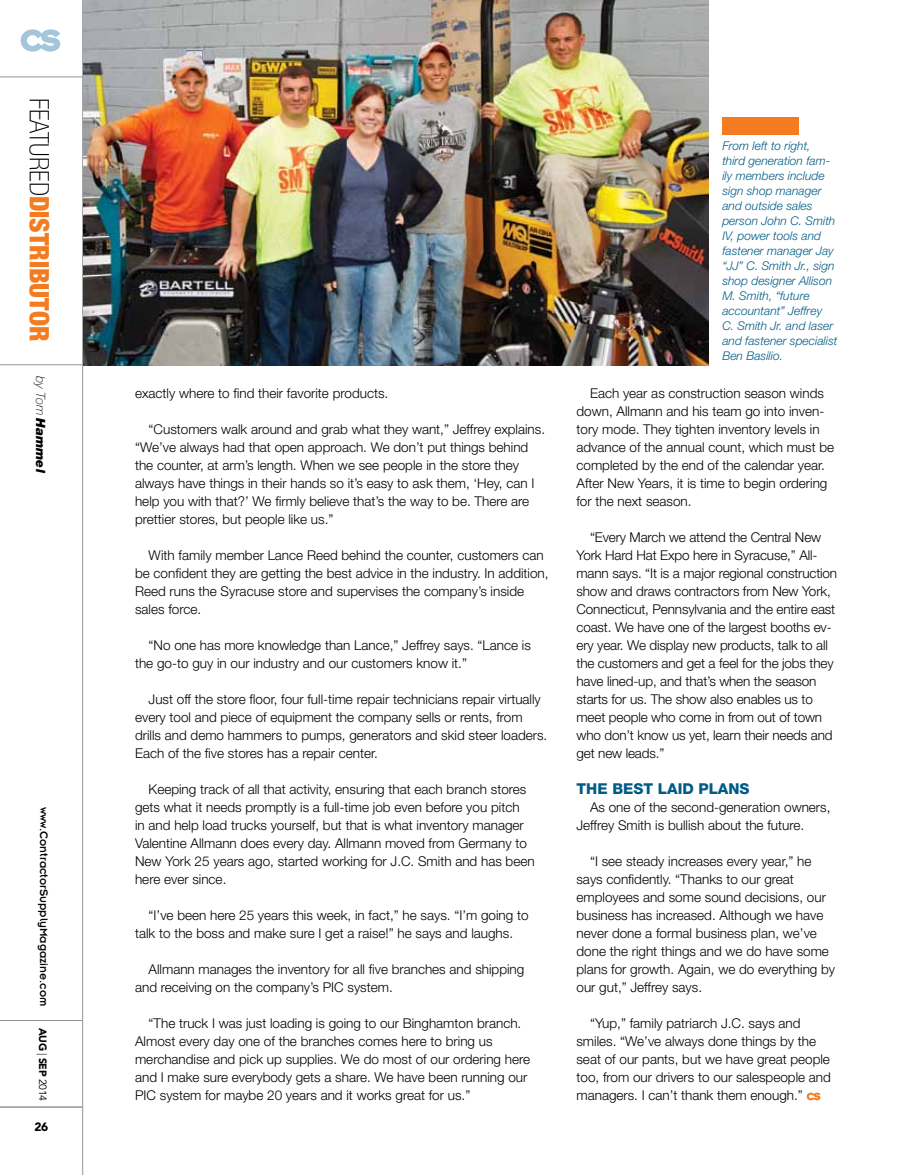
<style>
.page{position:relative;width:905px;height:1175px;background:#fff}
.page>*{position:absolute;margin:0;border:0;box-sizing:border-box;transform-origin:0 0}
.t1{font:900 condensed 27px "Helvetica Neue LT Std";color:#f47b20}
.t2{font:800 15px "Helvetica Neue LT Std";color:#005c87}
.t3{font:300 13.5px/18px "Helvetica Neue LT Std";color:#000}
.t4{font:italic 900 12.75px "Helvetica Neue LT Std";color:#000}
.t5{font:italic 300 12px/15px "Helvetica Neue LT Std";color:#005c87}
.t6{font:12px "Insignia LT Std";color:#000}
.t7{font:900 12px "Avenir LT Std";color:#000}
.t8{font:900 10.5px "Avenir LT Std";letter-spacing:-.03em;color:#000}
.s1{font-weight:100;color:#000}
.s2{font-weight:100}
.s3{font-weight:300}
.s4{font-weight:400}
</style>
<div class="page">
<hr style="left:0;top:1020px;width:82px;height:1px;background:#939598">
<hr style="left:0;top:76px;width:82px;height:1px;background:#939598">
<hr style="left:82px;top:0;width:1px;height:1174px;background:#939598">
<hr style="left:0;top:1106px;width:82px;height:1px;background:#939598">
<svg style="left:21px;top:29px;width:39px;height:23px"></svg>
<hr style="left:0;top:364px;width:82px;height:1px;background:#939598">
<img style="left:83px;top:0;width:625px;height:365px">
<div style="left:722px;top:117px;width:77px;height:18px;background:#f47b20"></div>
<svg style="left:806px;top:1092px;width:14px;height:8px"></svg>
<h1 class="t1" style="left:56px;top:98px;width:245px;rotate:90deg"><span class="s1">Featured</span>DIStributor</h1>
<p class="t4" style="left:49px;top:376px;width:98px;rotate:90deg"><span class="s2">by Tom</span> Hammel</p>
<p class="t6" style="left:50px;top:806px;width:201px;rotate:90deg">www.ContractorSupplyMagazine.com</p>
<p class="t8" style="left:49px;top:1027px;width:75px;rotate:90deg">Aug <span class="s3">|</span> Sep <span class="s4">2014</span></p>
<p class="t7" style="left:34px;top:1119px;width:15px">26</p>
<p class="t3" style="left:135px;top:384px;width:255px">exactly where to find their favorite products.</p>
<p class="t3" style="left:135px;top:420px;width:411px;text-indent:14px">“Customers walk around and grab what they want,” Jeffrey explains. “We’ve always had that open approach. We don’t put things behind the counter, at arm’s length. When we see people in the store they always have things in their hands so it’s easy to ask them, ‘Hey, can I help you with that?’ We firmly believe that’s the way to be. There are prettier stores, but people like us.”</p>
<p class="t3" style="left:135px;top:546px;width:415px;text-indent:14px">With family member Lance Reed behind the counter, customers can be confident they are getting the best advice in the industry. In addition, Reed runs the Syracuse store and supervises the company’s inside sales force.</p>
<p class="t3" style="left:135px;top:636px;width:397px;text-indent:14px">“No one has more knowledge than Lance,” Jeffrey says. “Lance is the go-to guy in our industry and our customers know it.”</p>
<p class="t3" style="left:135px;top:690px;width:414px;text-indent:14px">Just off the store floor, four full-time repair technicians repair virtually every tool and piece of equipment the company sells or rents, from drills and demo hammers to pumps, generators and skid steer loaders.<br>Each of the five stores has a repair center.</p>
<p class="t3" style="left:135px;top:780px;width:401px;text-indent:14px">Keeping track of all that activity, ensuring that each branch stores gets what it needs promptly is a full-time job even before you pitch<br>in and help load trucks yourself, but that is what inventory manager Valentine Allmann does every day. Allmann moved from Germany to New York 25 years ago, started working for J.C. Smith and has been here ever since.</p>
<p class="t3" style="left:135px;top:906px;width:395px;text-indent:14px">“I’ve been here 25 years this week, in fact,” he says. “I’m going to talk to the boss and make sure I get a raise!” he says and laughs.</p>
<p class="t3" style="left:135px;top:959px;width:391px;text-indent:14px">Allmann manages the inventory for all five branches and shipping and receiving on the company’s PIC system.</p>
<p class="t3" style="left:135px;top:1013px;width:396px;text-indent:14px">“The truck I was just loading is going to our Binghamton branch.<br>Almost every day one of the branches comes here to bring us merchandise and pick up supplies. We do most of our ordering here and I make sure everybody gets a share. We have been running our PIC system for maybe 20 years and it works great for us.”</p>
<p class="t5" style="left:722px;top:138px;width:116px">From left to right,<br>third generation fam&shy;ily members include sign shop manager and outside sales person John C. Smith<br>IV, power tools and fastener manager Jay “JJ” C. Smith Jr., sign shop designer Allison<br>M. Smith, “future accountant” Jeffrey<br>C. Smith Jr. and laser and fastener specialist<br>Ben Basilio.</p>
<p class="t3" style="left:576px;top:384px;width:259px;text-indent:14px">Each year as construction season winds down, Allmann and his team go into inven&shy;tory mode. They tighten inventory levels in advance of the annual count, which must be completed by the end of the calendar year.<br>After New Years, it is time to begin ordering for the next season.</p>
<p class="t3" style="left:576px;top:528px;width:262px;text-indent:14px">“Every March we attend the Central New York Hard Hat Expo here in Syracuse,” All&shy;mann says. “It is a major regional construction show and draws contractors from New York, Connecticut, Pennsylvania and the entire east coast. We have one of the largest booths ev&shy;ery year. We display new products, talk to all the customers and get a feel for the jobs they have lined-up, and that’s when the season starts for us. The show also enables us to meet people who come in from out of town who don’t know us yet, learn their needs and get new leads.”</p>
<p class="t2" style="left:576px;top:780px;width:175px">THE BEST LAID PLANS</p>
<p class="t3" style="left:576px;top:798px;width:255px;text-indent:14px">As one of the second-generation owners,<br>Jeffrey Smith is bullish about the future.</p>
<p class="t3" style="left:576px;top:852px;width:260px;text-indent:14px">“I see steady increases every year,” he says confidently. “Thanks to our great employees and some sound decisions, our business has increased. Although we have never done a formal business plan, we’ve done the right things and we do have some plans for growth. Again, we do everything by our gut,” Jeffrey says.</p>
<p class="t3" style="left:576px;top:1014px;width:256px;text-indent:14px">“Yup,” family patriarch J.C. says and smiles. “We’ve always done things by the seat of our pants, but we have great people too, from our drivers to our salespeople and managers. I can’t thank them enough.”</p>
</div>
